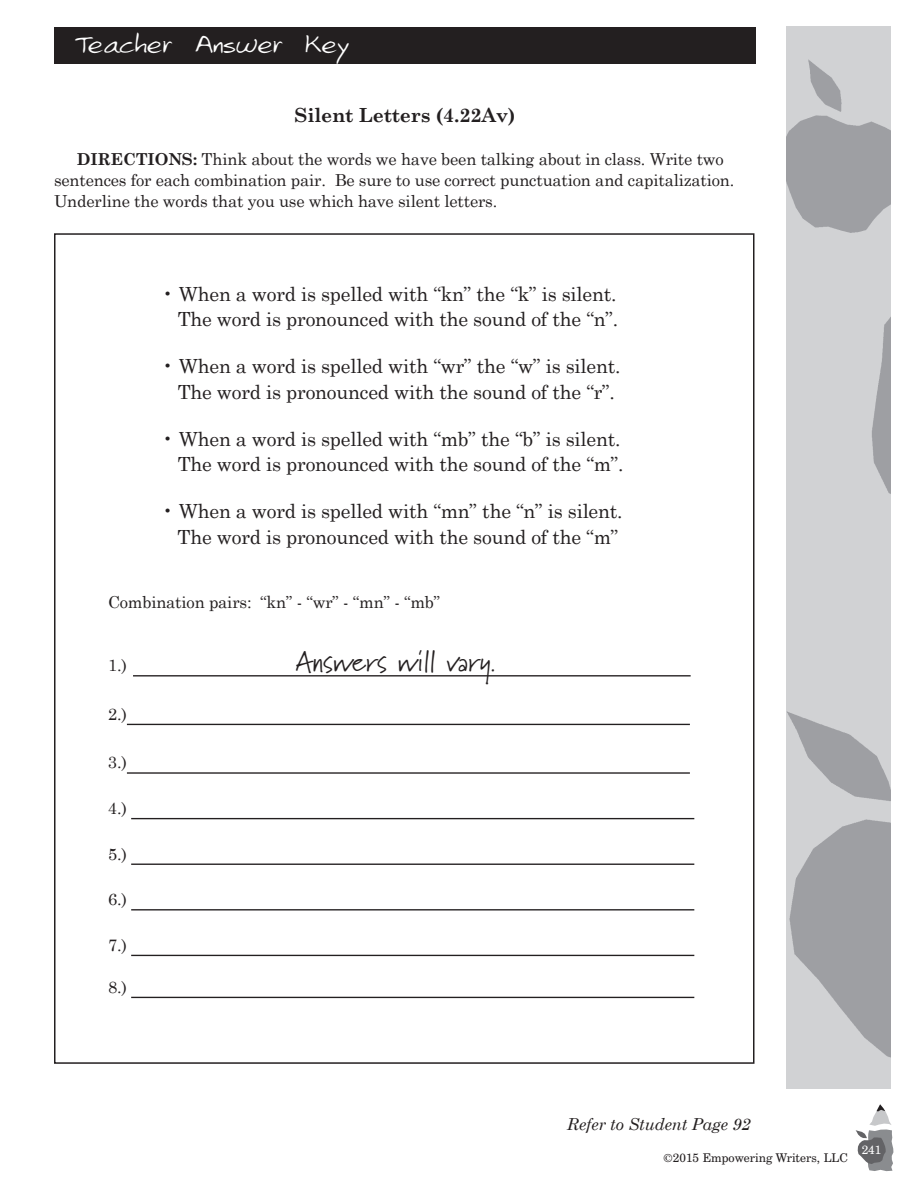
<style>
.page{position:relative;width:918px;height:1188px;background:#fff}
.page>*{position:absolute;margin:0;border:0;box-sizing:border-box;transform-origin:0 0}
.t1{font:28.5px "Marydale";letter-spacing:-.01em;color:#231f20}
.t2{font:25.5px "Larkins Hand";color:#fff}
.t3{font:19.5px/25.5px "Century Schoolbook";letter-spacing:-.01em;color:#231f20;text-align:right}
.t4{font:700 19.5px "Century Schoolbook";letter-spacing:-.01em;color:#231f20}
.t5{font:16.5px/21px "Century Schoolbook";letter-spacing:-.01em;color:#231f20}
.t6{font:italic 16.5px "Century Schoolbook";letter-spacing:-.01em;color:#231f20}
.t7{font:12px "Century Schoolbook BT";color:#231f20}
.t8{font:12px "Century Schoolbook BT";color:#fff}
.s1{font-weight:700}
</style>
<div class="page">
<hr style="left:133px;top:675px;width:558px;height:2px;background:#231f20">
<hr style="left:127px;top:724px;width:563px;height:1px;background:#231f20">
<hr style="left:127px;top:772px;width:563px;height:2px;background:#231f20">
<hr style="left:131px;top:818px;width:563px;height:1px;background:#231f20">
<hr style="left:131px;top:864px;width:563px;height:1px;background:#231f20">
<hr style="left:131px;top:909px;width:563px;height:2px;background:#231f20">
<hr style="left:131px;top:955px;width:563px;height:1px;background:#231f20">
<hr style="left:131px;top:997px;width:563px;height:1px;background:#231f20">
<img style="left:786px;top:27px;width:105px;height:1062px">
<div style="left:54px;top:27px;width:702px;height:37px;background:#231f20"></div>
<svg style="left:856px;top:1104px;width:37px;height:67px"></svg>
<h2 class="t2" style="left:77px;top:29px;width:273px">Teacher Answer Key</h2>
<p class="t4" style="left:295px;top:104px;width:222px">Silent Letters (4.22Av)</p>
<p class="t5" style="left:54px;top:148px;width:682px;text-indent:23px"><span class="s1">DIRECTIONS:</span> Think about the words we have been talking about in class. Write two sentences for each combination pair. Be sure to use correct punctuation and capitalization.<br>Underline the words that you use which have silent letters.</p>
<p class="t3" style="left:162px;top:280px;width:458px">• When a word is spelled with “kn” the “k” is silent.<br>The word is pronounced with the sound of the “n”.</p>
<p class="t3" style="left:162px;top:353px;width:460px;text-align:center">• When a word is spelled with “wr” the “w” is silent.<br>The word is pronounced with the sound of the “r”.</p>
<p class="t3" style="left:162px;top:426px;width:463px">• When a word is spelled with “mb” the “b” is silent.<br>The word is pronounced with the sound of the “m”.</p>
<p class="t3" style="left:162px;top:498px;width:462px;text-align:center">• When a word is spelled with “mn” the “n” is silent.<br>The word is pronounced with the sound of the “m”</p>
<p class="t5" style="left:108px;top:591px;width:334px">Combination pairs: “kn” - “wr” - “mn” - “mb”</p>
<p class="t5" style="left:108px;top:654px;width:20px">1.)</p>
<h1 class="t1" style="left:295px;top:645px;width:202px">Answers will vary.</h1>
<p class="t5" style="left:108px;top:703px;width:20px">2.)</p>
<p class="t5" style="left:108px;top:752px;width:20px">3.)</p>
<p class="t5" style="left:108px;top:797px;width:20px">4.)</p>
<p class="t5" style="left:108px;top:843px;width:20px">5.)</p>
<p class="t5" style="left:108px;top:888px;width:20px">6.)</p>
<p class="t5" style="left:108px;top:934px;width:20px">7.)</p>
<p class="t5" style="left:108px;top:976px;width:20px">8.)</p>
<p class="t6" style="left:567px;top:1114px;width:185px">Refer to Student Page 92</p>
<p class="t7" style="left:663px;top:1150px;width:186px">©2015 Empowering Writers, LLC</p>
<p class="t8" style="left:862px;top:1142px;width:21px">241</p>
</div>
